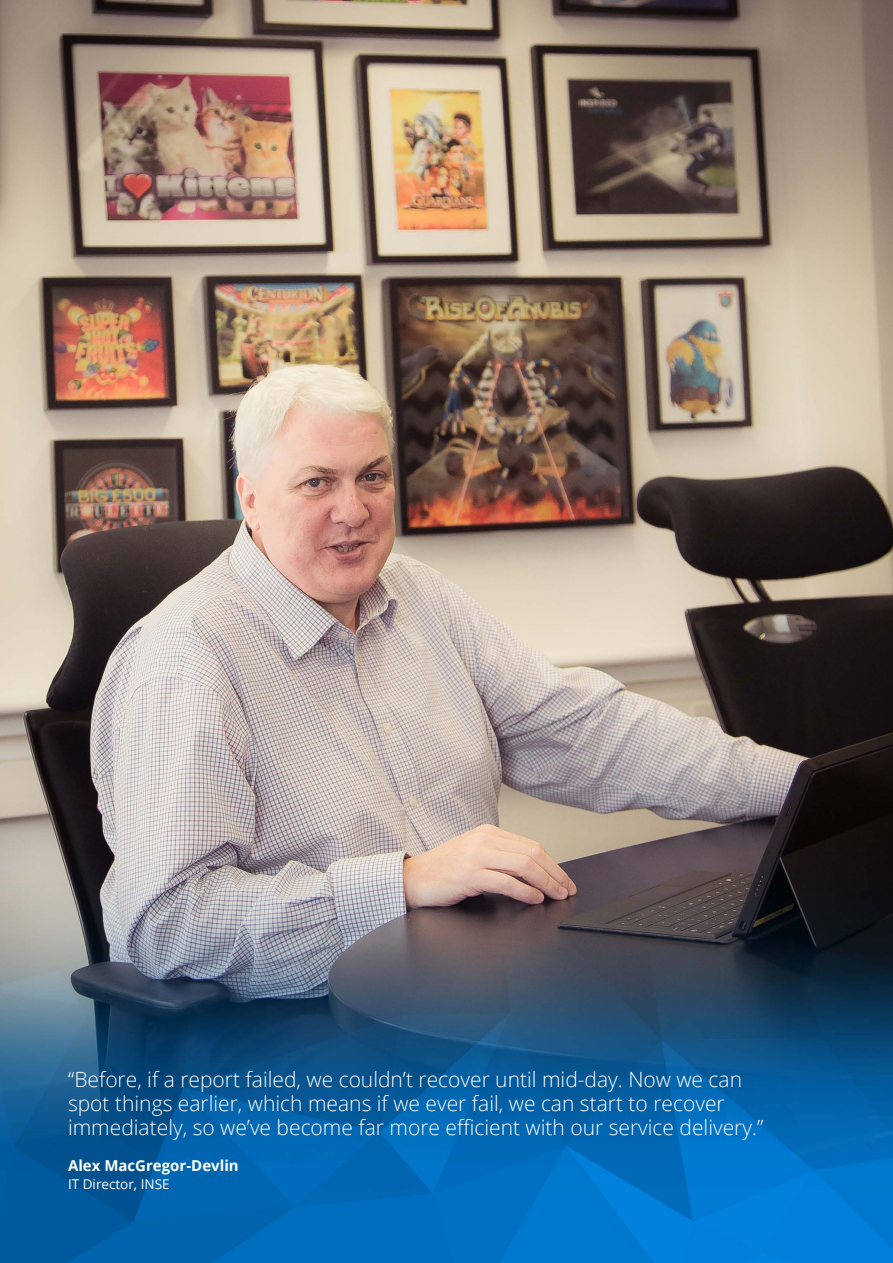
<style>
.page{position:relative;width:893px;height:1263px;background:#fff}
.page>*{position:absolute;margin:0;border:0;box-sizing:border-box;transform-origin:0 0}
.Quote_White{font:300 21px/24px "Open Sans";color:#fff}
.Quote_Person_White{font:700 15px "Open Sans";color:#fff}
.Quote_Person_White-2{font:13.5px "Open Sans";color:#fff}
</style>
<div class="page">
<img style="left:0;top:0;width:893px;height:1263px">
<p class="Quote_White" style="left:68px;top:1066px;width:697px">“Before, if a report failed, we couldn’t recover until mid-day. Now we can spot things earlier, which means if we ever fail, we can start to recover immediately, so we’ve become far more efficient with our service delivery.”</p>
<p class="Quote_Person_White" style="left:68px;top:1154px;width:172px">Alex MacGregor-Devlin</p>
<p class="Quote_Person_White-2" style="left:68px;top:1174px;width:103px">IT Director, INSE</p>
</div>
